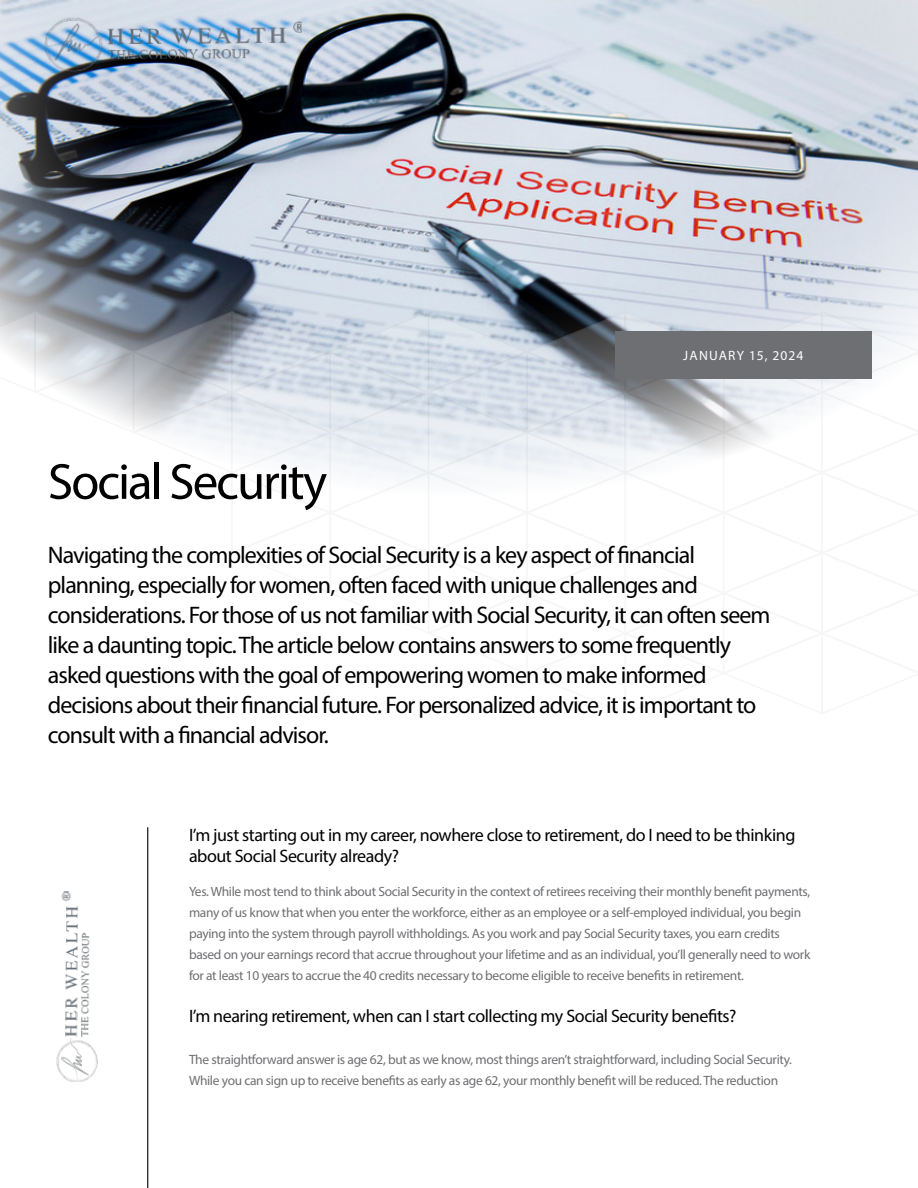
<style>
.page{position:relative;width:918px;height:1188px;background:#fff}
.page>*{position:absolute;margin:0;border:0;box-sizing:border-box;transform-origin:0 0}
.t1{font:51px "Myriad Pro";letter-spacing:-.04em;color:#000}
.t2{font:24px/30px "Myriad Pro";letter-spacing:-.04em;color:#000}
.t3{font:18px/21px "Myriad Pro";letter-spacing:-.025em;color:#000}
.t4{font:13.5px/21px "Myriad Pro";letter-spacing:-.025em;color:#6e6f72}
.t5{font:13.5px "Myriad Pro";letter-spacing:.08em;color:#fff}
</style>
<div class="page">
<img style="left:0;top:0;width:918px;height:310px">
<hr style="left:147px;top:827px;width:1px;height:361px;background:#000">
<svg style="left:0;top:310px;width:918px;height:185px"></svg>
<div style="left:615px;top:331px;width:256px;height:47px;background:#6e6f72"></div>
<img style="left:56px;top:891px;width:42px;height:191px">
<img style="left:44px;top:13px;width:258px;height:59px">
<p class="t5" style="left:683px;top:347px;width:122px">JANUARY 15, 2024</p>
<p class="t1" style="left:48px;top:450px;width:281px">Social Security</p>
<p class="t2" style="left:48px;top:539px;width:724px">Navigating the complexities of Social Security is a key aspect of financial planning, especially for women, often faced with unique challenges and considerations. For those of us not familiar with Social Security, it can often seem like a daunting topic. The article below contains answers to some frequently asked questions with the goal of empowering women to make informed decisions about their financial future. For personalized advice, it is important to consult with a financial advisor.</p>
<p class="t3" style="left:189px;top:824px;width:608px">I’m just starting out in my career, nowhere close to retirement, do I need to be thinking about Social Security already?</p>
<p class="t4" style="left:189px;top:881px;width:623px">Yes. While most tend to think about Social Security in the context of retirees receiving their monthly benefit payments, many of us know that when you enter the workforce, either as an employee or a self-employed individual, you begin paying into the system through payroll withholdings. As you work and pay Social Security taxes, you earn credits based on your earnings record that accrue throughout your lifetime and as an individual, you’ll generally need to work for at least 10 years to accrue the 40 credits necessary to become eligible to receive benefits in retirement.</p>
<p class="t3" style="left:189px;top:1005px;width:549px">I’m nearing retirement, when can I start collecting my Social Security benefits?</p>
<p class="t4" style="left:189px;top:1049px;width:605px">The straightforward answer is age 62, but as we know, most things aren’t straightforward, including Social Security.<br>While you can sign up to receive benefits as early as age 62, your monthly benefit will be reduced. The reduction</p>
</div>
